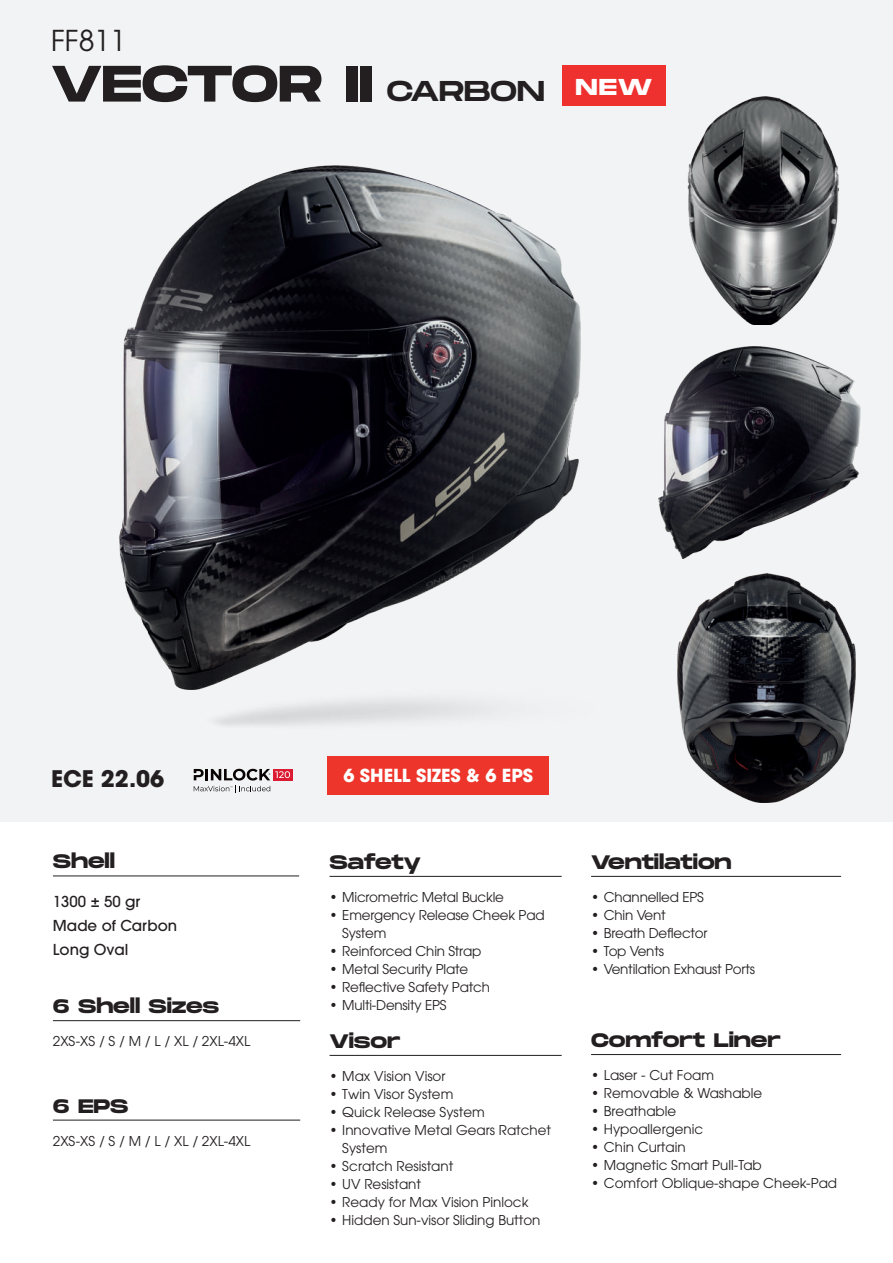
<style>
.page{position:relative;width:893px;height:1263px;background:#fff}
.page>*{position:absolute;margin:0;border:0;box-sizing:border-box;transform-origin:0 0}
.t1{font:700 51px "Monument Extended";letter-spacing:-.015em;color:#231f20}
.t2{font:28.65px "ITC Avant Garde Pro";color:#231f20}
.t3{font:700 22.95px "Monument Extended";color:#fff}
.t4{font:700 22.65px "ITC Avant Garde Pro";color:#231f20}
.t5{font:700 19.5px "Monument Extended";letter-spacing:-.005em;color:#231f20}
.t6{font:700 17.85px "ITC Avant Garde Pro";color:#fff}
.t7{font:500 15px/24px "ITC Avant Garde Pro";color:#231f20}
.t8{font:13.5px/18px "ITC Avant Garde Pro";color:#231f20}
.s1{font-weight:400;font-size:28.65px}
</style>
<div class="page">
<div style="left:0;top:0;width:893px;height:822px;background:#f2f3f4"></div>
<img style="left:120px;top:166px;width:461px;height:494px">
<img style="left:687px;top:96px;width:152px;height:229px">
<img style="left:677px;top:573px;width:179px;height:230px">
<img style="left:659px;top:347px;width:202px;height:211px">
<img style="left:163px;top:633px;width:418px;height:93px">
<div style="left:562px;top:65px;width:103px;height:41px;background:#ee302e"></div>
<hr style="left:53px;top:876px;width:246px;height:1px;background:#231f20">
<hr style="left:330px;top:876px;width:232px;height:1px;background:#231f20">
<hr style="left:591px;top:876px;width:250px;height:1px;background:#231f20">
<hr style="left:591px;top:1054px;width:250px;height:1px;background:#231f20">
<hr style="left:53px;top:1020px;width:247px;height:1px;background:#231f20">
<hr style="left:53px;top:1120px;width:247px;height:1px;background:#231f20">
<hr style="left:330px;top:1055px;width:232px;height:1px;background:#231f20">
<div style="left:273px;top:769px;width:19px;height:11px;background:#dc1a32"></div>
<svg style="left:194px;top:769px;width:96px;height:23px"></svg>
<div style="left:327px;top:756px;width:222px;height:39px;background:#ee352b"></div>
<h2 class="t2" style="left:51px;top:22px;width:77px">FF811</h2>
<h1 class="t1" style="left:51px;top:46px;width:496px">VECTOR II <span class="s1">CARBON</span></h1>
<h3 class="t3" style="left:575px;top:70px;width:78px">NEW</h3>
<h3 class="t4" style="left:51px;top:763px;width:115px">ECE 22.06</h3>
<h3 class="t5" style="left:53px;top:847px;width:64px">Shell</h3>
<p class="t7" style="left:53px;top:890px;width:126px">1300 ± 50 gr<br>Made of Carbon<br>Long Oval</p>
<h3 class="t5" style="left:53px;top:992px;width:168px">6 Shell Sizes</h3>
<p class="t8" style="left:53px;top:1032px;width:199px">2XS-XS / S / M / L / XL / 2XL-4XL</p>
<h3 class="t5" style="left:53px;top:1091px;width:77px">6 EPS</h3>
<p class="t8" style="left:53px;top:1131px;width:199px">2XS-XS / S / M / L / XL / 2XL-4XL</p>
<h3 class="t6" style="left:343px;top:764px;width:191px">6 SHELL SIZES &amp; 6 EPS</h3>
<h3 class="t5" style="left:330px;top:848px;width:93px">Safety</h3>
<p class="t8" style="left:330px;top:888px;width:176px">• Micrometric Metal Buckle</p>
<p class="t8" style="left:342px;top:906px;width:204px;text-indent:-13px">• Emergency Release Cheek Pad<br>System</p>
<p class="t8" style="left:330px;top:942px;width:153px">• Reinforced Chin Strap</p>
<p class="t8" style="left:330px;top:960px;width:140px">• Metal Security Plate</p>
<p class="t8" style="left:330px;top:978px;width:162px">• Reflective Safety Patch</p>
<p class="t8" style="left:330px;top:996px;width:119px">• Multi-Density EPS</p>
<h3 class="t5" style="left:330px;top:1027px;width:72px">Visor</h3>
<p class="t8" style="left:330px;top:1067px;width:117px">• Max Vision Visor</p>
<p class="t8" style="left:330px;top:1085px;width:125px">• Twin Visor System</p>
<p class="t8" style="left:330px;top:1103px;width:157px">• Quick Release System</p>
<p class="t8" style="left:342px;top:1121px;width:210px;text-indent:-13px">• Innovative Metal Gears Ratchet<br>System</p>
<p class="t8" style="left:330px;top:1157px;width:125px">• Scratch Resistant</p>
<p class="t8" style="left:330px;top:1175px;width:93px">• UV Resistant</p>
<p class="t8" style="left:330px;top:1193px;width:200px">• Ready for Max Vision Pinlock</p>
<p class="t8" style="left:330px;top:1211px;width:212px">• Hidden Sun-visor Sliding Button</p>
<h3 class="t5" style="left:591px;top:848px;width:142px">Ventilation</h3>
<p class="t8" style="left:591px;top:888px;width:114px">• Channelled EPS</p>
<p class="t8" style="left:591px;top:906px;width:76px">• Chin Vent</p>
<p class="t8" style="left:591px;top:924px;width:118px">• Breath Deflector</p>
<p class="t8" style="left:591px;top:942px;width:74px">• Top Vents</p>
<p class="t8" style="left:591px;top:960px;width:165px">• Ventilation Exhaust Ports</p>
<h3 class="t5" style="left:591px;top:1026px;width:191px">Comfort Liner</h3>
<p class="t8" style="left:591px;top:1066px;width:125px">• Laser - Cut Foam</p>
<p class="t8" style="left:591px;top:1084px;width:173px">• Removable &amp; Washable</p>
<p class="t8" style="left:591px;top:1102px;width:87px">• Breathable</p>
<p class="t8" style="left:591px;top:1120px;width:114px">• Hypoallergenic</p>
<p class="t8" style="left:591px;top:1138px;width:96px">• Chin Curtain</p>
<p class="t8" style="left:591px;top:1156px;width:172px">• Magnetic Smart Pull-Tab</p>
<p class="t8" style="left:591px;top:1174px;width:248px">• Comfort Oblique-shape Cheek-Pad</p>
</div>
